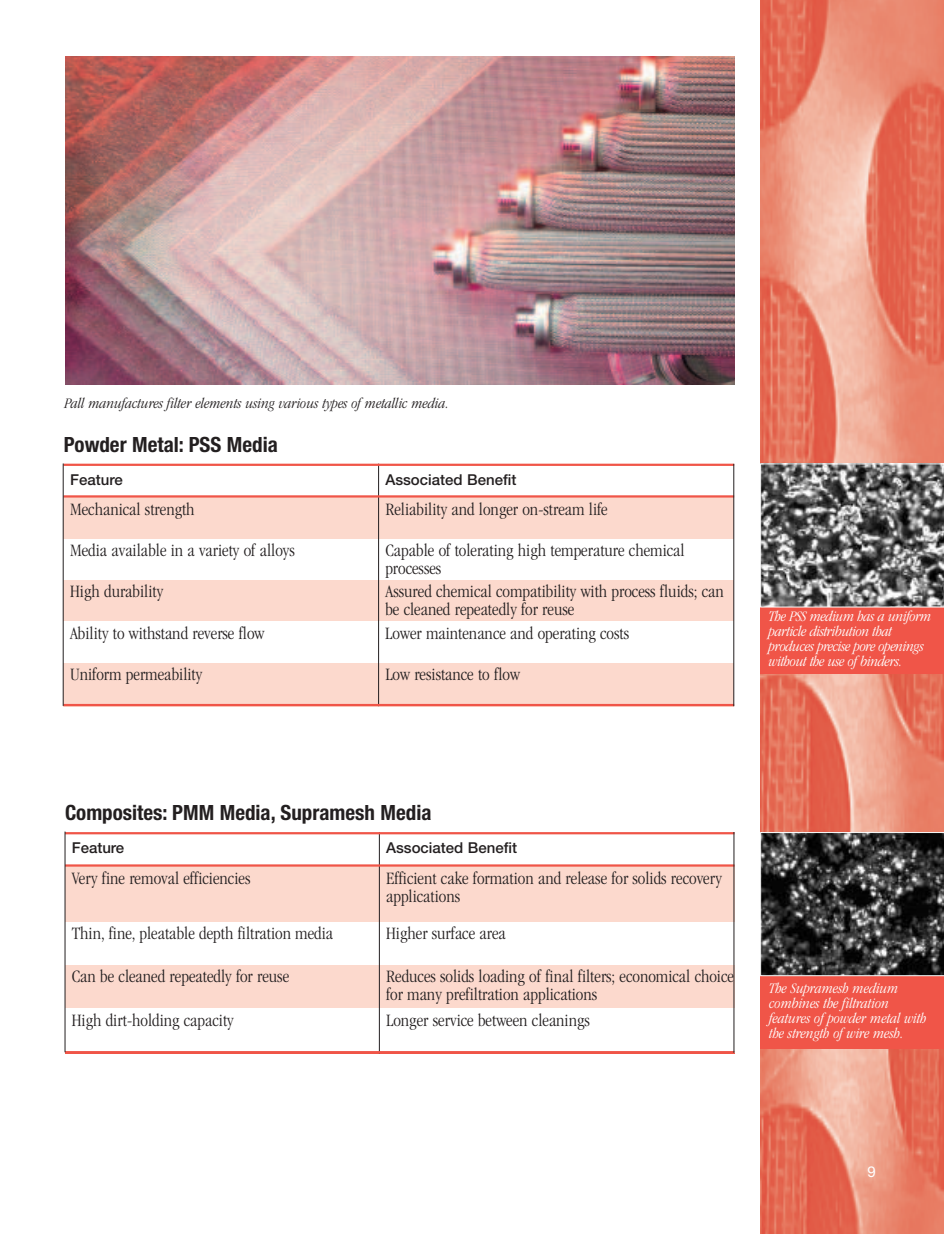
<style>
.page{position:relative;width:944px;height:1234px;background:#fff}
.page>*{position:absolute;margin:0;border:0;box-sizing:border-box;transform-origin:0 0}
.t1{font:700 condensed 21px "Helvetica Neue";color:#231f20}
.t2{font:300 condensed 18px/18px "ITC Garamond Std";color:#231f20}
.t3{font:italic 300 condensed 15px/15px "ITC Garamond Std";letter-spacing:-.02em;color:#fff}
.t4{font:italic 300 condensed 15px/15px "ITC Garamond Std";color:#fff}
.t5{font:italic 300 condensed 15px "ITC Garamond Std";color:#231f20}
.t6{font:500 15px "Helvetica Neue";color:#231f20}
.t7{font:15px "Helvetica Neue";color:#fff}
</style>
<div class="page">
<img style="left:760px;top:0;width:184px;height:1233px">
<img style="left:65px;top:56px;width:670px;height:329px">
<div style="left:63px;top:496px;width:316px;height:42px;background:#fcd9cd"></div>
<div style="left:379px;top:496px;width:355px;height:42px;background:#fcd9cd"></div>
<div style="left:63px;top:580px;width:316px;height:41px;background:#fcd9cd"></div>
<div style="left:379px;top:580px;width:355px;height:41px;background:#fcd9cd"></div>
<div style="left:63px;top:662px;width:316px;height:44px;background:#fcd9cd"></div>
<div style="left:379px;top:662px;width:355px;height:44px;background:#fcd9cd"></div>
<hr style="left:378px;top:463px;width:1px;height:243px;background:#231f20">
<hr style="left:63px;top:463px;width:671px;height:3px;background:#f05548">
<hr style="left:63px;top:495px;width:671px;height:2px;background:#f05548">
<hr style="left:63px;top:703px;width:671px;height:3px;background:#f05548">
<div style="left:65px;top:865px;width:314px;height:56px;background:#fcd9cd"></div>
<div style="left:379px;top:865px;width:355px;height:56px;background:#fcd9cd"></div>
<div style="left:65px;top:965px;width:314px;height:42px;background:#fcd9cd"></div>
<div style="left:379px;top:965px;width:355px;height:42px;background:#fcd9cd"></div>
<hr style="left:379px;top:831px;width:1px;height:222px;background:#231f20">
<hr style="left:65px;top:831px;width:669px;height:3px;background:#f05548">
<hr style="left:65px;top:864px;width:669px;height:2px;background:#f05548">
<hr style="left:65px;top:1050px;width:669px;height:3px;background:#f05548">
<hr style="left:63px;top:463px;width:1px;height:242px;background:#231f20">
<hr style="left:733px;top:463px;width:1px;height:243px;background:#231f20">
<hr style="left:734px;top:831px;width:1px;height:221px;background:#231f20">
<hr style="left:65px;top:831px;width:1px;height:221px;background:#231f20">
<div style="left:760px;top:975px;width:184px;height:73px;background:#f05548"></div>
<div style="left:760px;top:607px;width:184px;height:66px;background:#f05548"></div>
<svg style="left:761px;top:463px;width:183px;height:144px;background:#747474"></svg>
<svg style="left:761px;top:832px;width:183px;height:143px;background:#3a3a3a"></svg>
<p class="t5" style="left:64px;top:398px;width:386px">Pall manufactures filter elements using various types of metallic media.</p>
<p class="t1" style="left:64px;top:432px;width:215px">Powder Metal: PSS Media</p>
<p class="t6" style="left:70px;top:473px;width:54px">Feature</p>
<p class="t6" style="left:385px;top:473px;width:133px">Associated Benefit</p>
<p class="t2" style="left:70px;top:501px;width:126px">Mechanical strength</p>
<p class="t2" style="left:385px;top:501px;width:224px">Reliability and longer on-stream life</p>
<p class="t2" style="left:70px;top:542px;width:226px">Media available in a variety of alloys</p>
<p class="t2" style="left:385px;top:542px;width:301px">Capable of tolerating high temperature chemical processes</p>
<p class="t2" style="left:70px;top:584px;width:95px">High durability</p>
<p class="t2" style="left:385px;top:584px;width:340px">Assured chemical compatibility with process fluids; can be cleaned repeatedly for reuse</p>
<p class="t2" style="left:70px;top:625px;width:196px">Ability to withstand reverse flow</p>
<p class="t2" style="left:385px;top:625px;width:246px">Lower maintenance and operating costs</p>
<p class="t2" style="left:70px;top:666px;width:134px">Uniform permeability</p>
<p class="t2" style="left:385px;top:666px;width:136px">Low resistance to flow</p>
<p class="t3" style="left:769px;top:609px;width:164px">The PSS medium has a uniform particle distribution that produces precise pore openings without the use of binders.</p>
<p class="t1" style="left:65px;top:800px;width:368px">Composites: PMM Media, Supramesh Media</p>
<p class="t6" style="left:72px;top:842px;width:54px">Feature</p>
<p class="t6" style="left:386px;top:842px;width:133px">Associated Benefit</p>
<p class="t2" style="left:72px;top:870px;width:180px">Very fine removal efficiencies</p>
<p class="t2" style="left:386px;top:870px;width:337px">Efficient cake formation and release for solids recovery applications</p>
<p class="t2" style="left:72px;top:925px;width:263px">Thin, fine, pleatable depth filtration media</p>
<p class="t2" style="left:386px;top:925px;width:121px">Higher surface area</p>
<p class="t2" style="left:72px;top:968px;width:219px">Can be cleaned repeatedly for reuse</p>
<p class="t2" style="left:386px;top:968px;width:349px">Reduces solids loading of final filters; economical choice for many prefiltration applications</p>
<p class="t2" style="left:72px;top:1011px;width:163px">High dirt-holding capacity</p>
<p class="t2" style="left:386px;top:1011px;width:205px">Longer service between cleanings</p>
<p class="t4" style="left:769px;top:981px;width:159px">The Supramesh medium combines the filtration features of powder metal with the strength of wire mesh.</p>
<p class="t7" style="left:868px;top:1165px;width:10px">9</p>
</div>
